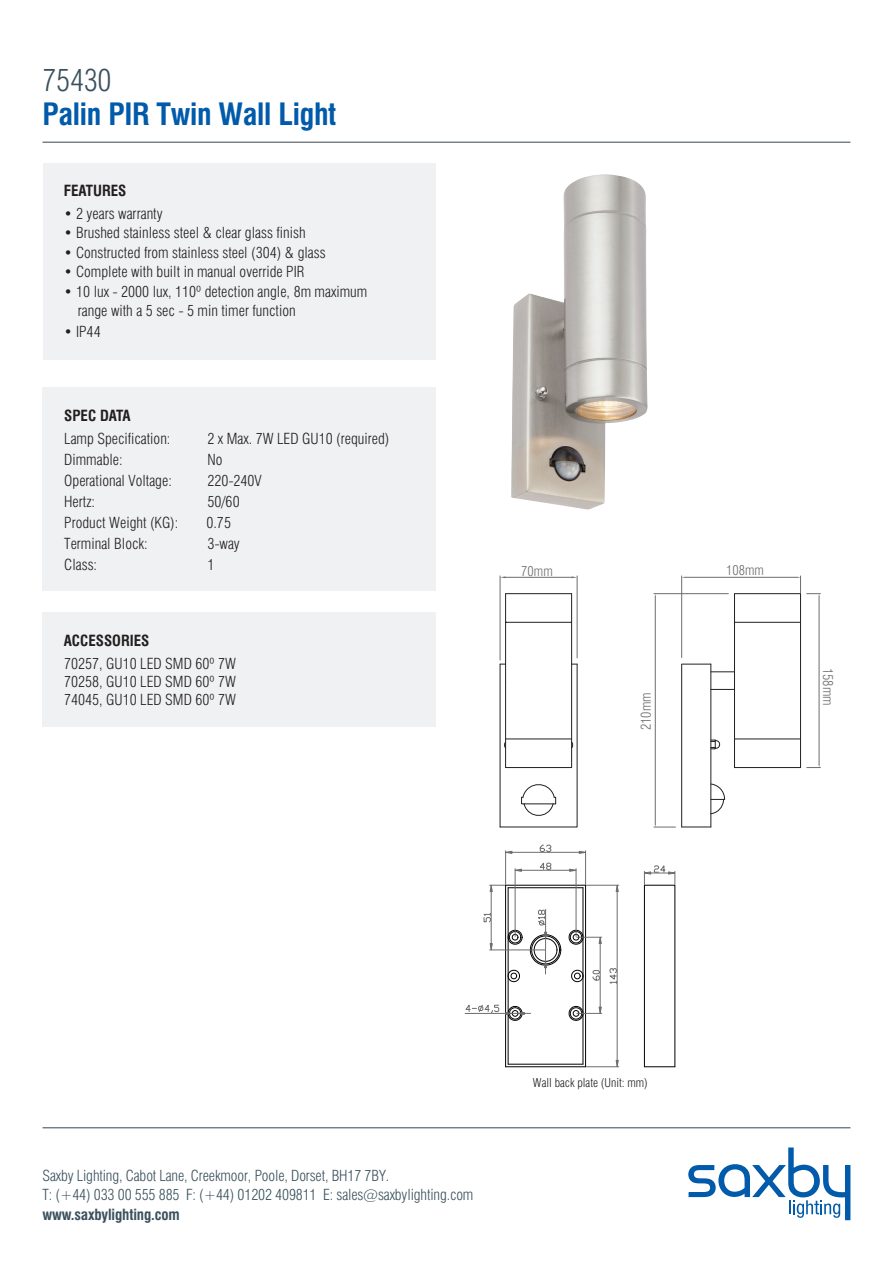
<style>
.page{position:relative;width:893px;height:1263px;background:#fff}
.page>*{position:absolute;margin:0;border:0;box-sizing:border-box;transform-origin:0 0}
.t1{font:700 condensed 30px "Swiss 721 BT";letter-spacing:-.01em;color:#015aaa}
.t2{font:300 condensed 30px "Swiss 721 BT";letter-spacing:-.01em;color:#3a515d}
.t3{font:300 condensed 15px/18px "Swiss 721 BT";color:#231f20}
.t4{font:300 condensed 15px/19.5px "Swiss 721 BT";letter-spacing:-.01em;color:#3a515d}
.t5{font:700 condensed 15px "Swiss 721 BT";color:#231f20}
.t6{font:700 condensed 15px "Swiss 721 BT";letter-spacing:-.01em;color:#3a515d}
.t7{font:300 condensed 13.5px "Swiss 721 BT";color:#6c6d70}
.t8{font:300 condensed 12px "Swiss 721 BT";color:#231f20}
</style>
<div class="page">
<hr style="left:43px;top:142px;width:807px;height:1px;background:#38454d">
<div style="left:43px;top:163px;width:393px;height:197px;background:#f0f1f2"></div>
<div style="left:43px;top:387px;width:393px;height:204px;background:#f0f1f2"></div>
<img style="left:511px;top:174px;width:137px;height:335px">
<hr style="left:654px;top:593px;width:74px;height:1px;background:#6c6d70">
<hr style="left:655px;top:596px;width:1px;height:228px;background:#6c6d70">
<svg style="left:654px;top:824px;width:21px;height:4px"></svg>
<svg style="left:682px;top:826px;width:28px;height:1px"></svg>
<hr style="left:681px;top:664px;width:1px;height:163px;background:#231f20">
<svg style="left:711px;top:783px;width:14px;height:32px"></svg>
<hr style="left:710px;top:664px;width:1px;height:163px;background:#231f20">
<hr style="left:819px;top:596px;width:1px;height:169px;background:#6c6d70">
<svg style="left:807px;top:593px;width:13px;height:3px"></svg>
<svg style="left:807px;top:765px;width:13px;height:3px"></svg>
<hr style="left:506px;top:622px;width:66px;height:1px;background:#231f20">
<hr style="left:571px;top:594px;width:1px;height:173px;background:#231f20">
<hr style="left:505px;top:594px;width:1px;height:89px;background:#231f20">
<hr style="left:506px;top:593px;width:66px;height:1px;background:#231f20">
<svg style="left:499px;top:663px;width:79px;height:165px"></svg>
<hr style="left:500px;top:576px;width:1px;height:84px;background:#6c6d70">
<hr style="left:577px;top:576px;width:1px;height:82px;background:#6c6d70">
<hr style="left:506px;top:577px;width:66px;height:1px;background:#6c6d70">
<hr style="left:681px;top:576px;width:1px;height:81px;background:#6c6d70">
<svg style="left:682px;top:576px;width:119px;height:192px"></svg>
<svg style="left:571px;top:970px;width:12px;height:12px"></svg>
<svg style="left:509px;top:970px;width:11px;height:12px"></svg>
<svg style="left:509px;top:930px;width:13px;height:14px"></svg>
<hr style="left:508px;top:1064px;width:75px;height:1px;background:#030303">
<hr style="left:506px;top:1066px;width:80px;height:1px;background:#030303">
<hr style="left:508px;top:887px;width:75px;height:1px;background:#030303">
<hr style="left:506px;top:885px;width:80px;height:1px;background:#030303">
<hr style="left:583px;top:888px;width:1px;height:176px;background:#030303">
<hr style="left:585px;top:885px;width:1px;height:182px;background:#030303">
<hr style="left:508px;top:888px;width:1px;height:176px;background:#030303">
<hr style="left:505px;top:885px;width:1px;height:182px;background:#030303">
<svg style="left:644px;top:865px;width:32px;height:202px"></svg>
<hr style="left:586px;top:1066px;width:33px;height:1px;background:#6c6d70">
<hr style="left:586px;top:885px;width:33px;height:1px;background:#6c6d70">
<hr style="left:617px;top:891px;width:1px;height:169px;background:#6c6d70">
<svg style="left:615px;top:1059px;width:4px;height:8px"></svg>
<svg style="left:615px;top:884px;width:4px;height:8px"></svg>
<svg style="left:609px;top:968px;width:8px;height:16px"></svg>
<svg style="left:530px;top:909px;width:31px;height:65px"></svg>
<svg style="left:465px;top:1004px;width:34px;height:9px"></svg>
<hr style="left:465px;top:1013px;width:41px;height:1px;background:#6c6d70">
<svg style="left:505px;top:1006px;width:26px;height:15px"></svg>
<hr style="left:600px;top:943px;width:1px;height:64px;background:#6c6d70">
<svg style="left:569px;top:1006px;width:33px;height:15px"></svg>
<svg style="left:569px;top:930px;width:33px;height:14px"></svg>
<svg style="left:593px;top:970px;width:7px;height:10px"></svg>
<hr style="left:490px;top:950px;width:55px;height:1px;background:#6c6d70">
<hr style="left:491px;top:891px;width:1px;height:52px;background:#6c6d70">
<svg style="left:489px;top:943px;width:4px;height:8px"></svg>
<svg style="left:489px;top:884px;width:16px;height:8px"></svg>
<svg style="left:483px;top:913px;width:8px;height:9px"></svg>
<hr style="left:505px;top:851px;width:1px;height:33px;background:#6c6d70">
<hr style="left:585px;top:851px;width:1px;height:33px;background:#6c6d70">
<hr style="left:512px;top:852px;width:67px;height:1px;background:#6c6d70">
<svg style="left:505px;top:850px;width:8px;height:4px"></svg>
<svg style="left:578px;top:850px;width:8px;height:4px"></svg>
<svg style="left:540px;top:845px;width:11px;height:7px"></svg>
<hr style="left:515px;top:869px;width:1px;height:67px;background:#6c6d70">
<hr style="left:576px;top:869px;width:1px;height:67px;background:#6c6d70">
<hr style="left:521px;top:870px;width:49px;height:1px;background:#6c6d70">
<svg style="left:514px;top:868px;width:8px;height:4px"></svg>
<svg style="left:569px;top:868px;width:8px;height:4px"></svg>
<svg style="left:539px;top:862px;width:12px;height:8px"></svg>
<div style="left:43px;top:613px;width:393px;height:114px;background:#f0f1f2"></div>
<svg style="left:688px;top:1147px;width:162px;height:73px"></svg>
<hr style="left:43px;top:1127px;width:807px;height:1px;background:#38454d">
<h1 class="t2" style="left:43px;top:62px;width:70px">75430</h1>
<h1 class="t1" style="left:43px;top:96px;width:295px">Palin PIR Twin Wall Light</h1>
<p class="t5" style="left:64px;top:181px;width:64px">FEATURES</p>
<p class="t3" style="left:64px;top:204px;width:100px">• 2 years warranty</p>
<p class="t3" style="left:64px;top:224px;width:243px">• Brushed stainless steel &amp; clear glass finish</p>
<p class="t3" style="left:64px;top:243px;width:263px">• Constructed from stainless steel (304) &amp; glass</p>
<p class="t3" style="left:64px;top:263px;width:242px">• Complete with built in manual override PIR</p>
<p class="t3" style="left:78px;top:281px;width:291px;line-height:19.5px;text-indent:-14px">• 10 lux - 2000 lux, 110º detection angle, 8m maximum range with a 5 sec - 5 min timer function</p>
<p class="t3" style="left:64px;top:323px;width:38px">• IP44</p>
<p class="t5" style="left:64px;top:406px;width:68px">SPEC DATA</p>
<p class="t3" style="left:64px;top:429px;width:108px">Lamp Specification:</p>
<p class="t3" style="left:207px;top:429px;width:184px">2 x Max. 7W LED GU10 (required)</p>
<p class="t3" style="left:64px;top:450px;width:60px">Dimmable:</p>
<p class="t3" style="left:207px;top:450px;width:17px">No</p>
<p class="t3" style="left:64px;top:471px;width:109px">Operational Voltage:</p>
<p class="t3" style="left:207px;top:471px;width:56px">220-240V</p>
<p class="t3" style="left:64px;top:492px;width:32px">Hertz:</p>
<p class="t3" style="left:207px;top:492px;width:34px">50/60</p>
<p class="t3" style="left:64px;top:513px;width:116px">Product Weight (KG):</p>
<p class="t3" style="left:206px;top:513px;width:26px">0.75</p>
<p class="t3" style="left:64px;top:534px;width:85px">Terminal Block:</p>
<p class="t3" style="left:207px;top:534px;width:34px">3-way</p>
<p class="t3" style="left:64px;top:555px;width:34px">Class:</p>
<p class="t3" style="left:207px;top:555px;width:9px">1</p>
<p class="t5" style="left:64px;top:631px;width:87px">ACCESSORIES</p>
<p class="t3" style="left:64px;top:654px;width:173px;text-align:justify">70257, GU10 LED SMD 60º 7W 70258, GU10 LED SMD 60º 7W 74045, GU10 LED SMD 60º 7W</p>
<p class="t7" style="left:521px;top:562px;width:33px">70mm</p>
<p class="t7" style="left:726px;top:562px;width:39px">108mm</p>
<p class="t7" style="left:638px;top:730px;width:39px;rotate:-90deg">210mm</p>
<p class="t7" style="left:836px;top:668px;width:39px;rotate:90deg">158mm</p>
<p class="t4" style="left:43px;top:1166px;width:432px">Saxby Lighting, Cabot Lane, Creekmoor, Poole, Dorset, BH17 7BY.<br>T: (+44) 033 00 555 885 F: (+44) 01202 409811 E: sales@saxbylighting.com</p>
<p class="t6" style="left:43px;top:1205px;width:139px">www.saxbylighting.com</p>
<p class="t8" style="left:533px;top:1075px;width:116px">Wall back plate (Unit: mm)</p>
</div>
